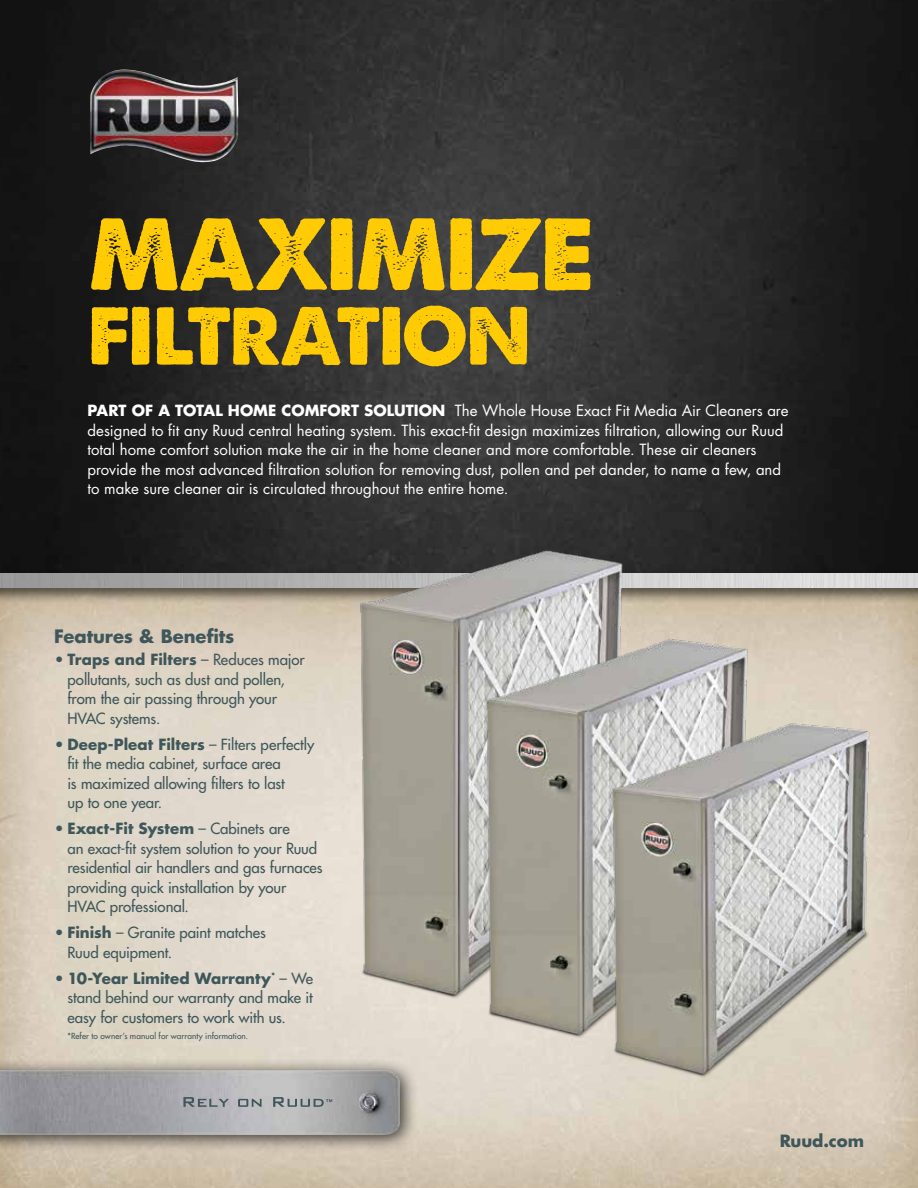
<style>
.page{position:relative;width:918px;height:1188px;background:#fff}
.page>*{position:absolute;margin:0;border:0;box-sizing:border-box;transform-origin:0 0}
.t1{font:96.3px "A Loveof Thunder";letter-spacing:-.035em;color:#ffcb05}
.t2{font:86.25px "A Loveof Thunder";letter-spacing:-.035em;color:#ffcb05}
.t3{font:700 18px "Futura";color:#3f575a}
.t4{font:700 16.5px "Futura";letter-spacing:-.005em;color:#3f575a}
.t5{font:15px/19.5px "Futura";letter-spacing:-.005em;color:#3f575a}
.t6{font:15px/19.5px "Futura";color:#fff}
.t7{font:8.25px "Futura";letter-spacing:.015em;color:#3f575a}
.s1{font-weight:700}
</style>
<div class="page">
<img style="left:0;top:0;width:918px;height:570px">
<div style="left:0;top:570px;width:918px;height:34px;background:#000;opacity:.6"></div>
<img style="left:0;top:574px;width:918px;height:14px">
<div style="left:0;top:1058px;width:418px;height:95px;background:#000;opacity:.75"></div>
<img style="left:0;top:1070px;width:400px;height:65px">
<img style="left:346px;top:1083px;width:46px;height:37px">
<svg style="left:183px;top:1097px;width:46px;height:10px"></svg>
<svg style="left:238px;top:1099px;width:24px;height:8px"></svg>
<svg style="left:273px;top:1097px;width:59px;height:10px"></svg>
<img style="left:90px;top:70px;width:149px;height:93px">
<img style="left:355px;top:545px;width:271px;height:459px">
<img style="left:482px;top:635px;width:269px;height:409px">
<img style="left:607px;top:718px;width:269px;height:365px">
<h1 class="t1" style="left:87px;top:194px;width:509px">MAXIMIZE</h1>
<h2 class="t2" style="left:87px;top:279px;width:445px">filtration</h2>
<p class="t6" style="left:87px;top:401px;width:703px"><span class="s1">PART OF A TOTAL HOME COMFORT SOLUTION</span> The Whole House Exact Fit Media Air Cleaners are designed to fit any Ruud central heating system. This exact-fit design maximizes filtration, allowing our Ruud total home comfort solution make the air in the home cleaner and more comfortable. These air cleaners provide the most advanced filtration solution for removing dust, pollen and pet dander, to name a few, and to make sure cleaner air is circulated throughout the entire home.</p>
<p class="t3" style="left:54px;top:624px;width:182px">Features &amp; Benefits</p>
<p class="t5" style="left:68px;top:650px;width:239px;text-indent:-14px"><span class="s1">• Traps and Filters</span> – Reduces major pollutants, such as dust and pollen, from the air passing through your<br>HVAC systems.</p>
<p class="t5" style="left:68px;top:735px;width:248px;text-indent:-14px"><span class="s1">• Deep-Pleat Filters</span> – Filters perfectly fit the media cabinet, surface area<br>is maximized allowing filters to last<br>up to one year.</p>
<p class="t5" style="left:68px;top:819px;width:257px;text-indent:-14px"><span class="s1">• Exact-Fit System</span> – Cabinets are<br>an exact-fit system solution to your Ruud residential air handlers and gas furnaces providing quick installation by your HVAC professional.</p>
<p class="t5" style="left:68px;top:923px;width:200px;text-indent:-14px"><span class="s1">• Finish</span> – Granite paint matches<br>Ruud equipment.</p>
<p class="t5" style="left:68px;top:969px;width:247px;text-align:justify;text-indent:-14px"><span class="s1">• 10-Year Limited Warranty</span><sup>*</sup> – We stand behind our warranty and make it easy for customers to work with us.</p>
<p class="t7" style="left:67px;top:1031px;width:182px">*Refer to owner’s manual for warranty information.</p>
<p class="t4" style="left:780px;top:1130px;width:86px">Ruud.com</p>
</div>
